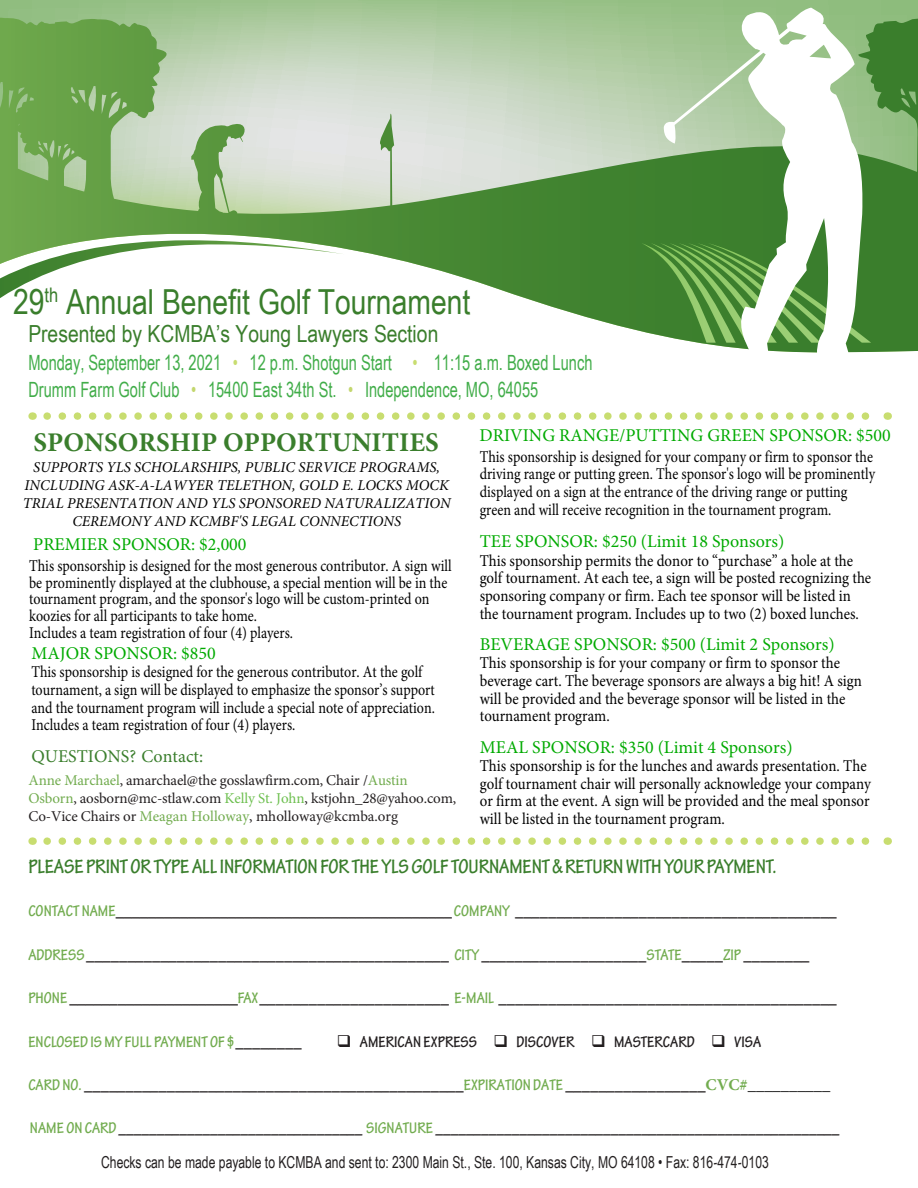
<style>
.page{position:relative;width:918px;height:1188px;background:#fff}
.page>*{position:absolute;margin:0;border:0;box-sizing:border-box;transform-origin:0 0}
.t1{font:34.5px "Arial Narrow";color:#3a7e2c}
.t2{font:700 27px "Minion Pro";color:#3a7e2c}
.t3{font:23.55px "Arial Narrow";color:#3a7e2c}
.t4{font:21px/26.7px "Arial Narrow";color:#41ad49;scale:.85 1}
.t5{font:700 condensed 21px "Tekton Pro";letter-spacing:-.01em;color:#3a7e2c}
.t6{font:18px "Minion Pro";color:#0a0}
.t7{font:18px "Minion Pro";color:#3a7e2c}
.t8{font:16.5px/17.7px "Minion Pro";color:#000;scale:.85 1}
.t9{font:16.5px/17.7px "Minion Pro";color:#000;scale:.9 1}
.t10{font:700 condensed 16.5px "Tekton Pro";color:#231f20}
.t11{font:16.5px/34.8px "Arial Narrow";color:#231f20;text-align:center;scale:.9 1}
.t12{font:700 condensed 16.5px "Tekton Pro";color:#72ac4f}
.t13{font:italic 15px/18px "Minion Pro";color:#000;text-align:center}
.t14{font:15px/18px "Minion Pro";letter-spacing:-.01em;color:#231f20}
.s1{color:#c8dd70}
.s2{color:#c3d76e}
.s3{color:#72ac4f}
.s4{color:#6dbf4f}
.s5{color:#231f20}
.s6{font-family:"Minion Pro";font-stretch:normal;color:#72ac4f}
.s7{font-family:"Minion Pro";font-weight:400;font-stretch:normal;color:#000}
.s8{font-family:"Tekton Pro";font-weight:700;font-stretch:condensed;color:#72ac4f}
.s9{font-family:"Tekton Pro";font-weight:700;font-style:italic}
.s10{font-family:"Tekton Pro";font-weight:700;font-stretch:condensed}
</style>
<div class="page">
<svg style="left:0;top:0;width:918px;height:18px;background:#9ac18a"></svg>
<svg style="left:0;top:18px;width:918px;height:334px"></svg>
<svg style="left:0;top:234px;width:345px;height:64px"></svg>
<svg style="left:641px;top:243px;width:230px;height:100px;background:#4b8a3d"></svg>
<svg style="left:663px;top:6px;width:200px;height:347px"></svg>
<svg style="left:47px;top:412px;width:823px;height:8px"></svg>
<svg style="left:47px;top:837px;width:823px;height:8px"></svg>
<p class="t1" style="left:13px;top:276px;width:459px">29<sup>th</sup> Annual Benefit Golf Tournament</p>
<p class="t3" style="left:28px;top:317px;width:412px">Presented by KCMBA’s Young Lawyers Section</p>
<p class="t4" style="left:28px;top:348px;width:665px">Monday, September 13, 2021 <span class="s1">•</span> 12 p.m. Shotgun Start <span class="s1">•</span> 11:15 a.m. Boxed Lunch<br>Drumm Farm Golf Club <span class="s2">•</span> 15400 East 34th St. <span class="s2">•</span> Independence, MO, 64055</p>
<p class="t6" style="left:480px;top:423px;width:413px">DRIVING RANGE/PUTTING GREEN SPONSOR: $500</p>
<p class="t8" style="left:480px;top:448px;width:467px">This sponsorship is designed for your company or firm to sponsor the driving range or putting green. The sponsor's logo will be prominently displayed on a sign at the entrance of the driving range or putting green and will receive recognition in the tournament program.</p>
<p class="t6" style="left:480px;top:530px;width:306px">TEE SPONSOR: $250 (Limit 18 Sponsors)</p>
<p class="t9" style="left:480px;top:552px;width:437px">This sponsorship permits the donor to “purchase” a hole at the golf tournament. At each tee, a sign will be posted recognizing the sponsoring company or firm. Each tee sponsor will be listed in the tournament program. Includes up to two (2) boxed lunches.</p>
<p class="t2" style="left:34px;top:423px;width:407px">SPONSORSHIP OPPORTUNITIES</p>
<p class="t13" style="left:23px;top:458px;width:429px">SUPPORTS YLS SCHOLARSHIPS, PUBLIC SERVICE PROGRAMS, INCLUDING ASK-A-LAWYER TELETHON, GOLD E. LOCKS MOCK TRIAL PRESENTATION AND YLS SPONSORED NATURALIZATION CEREMONY AND KCMBF'S LEGAL CONNECTIONS</p>
<p class="t6" style="left:33px;top:532px;width:215px">PREMIER SPONSOR: $2,000</p>
<p class="t8" style="left:29px;top:557px;width:499px;line-height:16.8px">This sponsorship is designed for the most generous contributor. A sign will be prominently displayed at the clubhouse, a special mention will be in the tournament program, and the sponsor's logo will be custom-printed on koozies for all participants to take home.<br>Includes a team registration of four (4) players.</p>
<p class="t6" style="left:480px;top:632px;width:356px">BEVERAGE SPONSOR: $500 (Limit 2 Sponsors)</p>
<p class="t9" style="left:480px;top:654px;width:426px">This sponsorship is for your company or firm to sponsor the beverage cart. The beverage sponsors are always a big hit! A sign will be provided and the beverage sponsor will be listed in the tournament program.</p>
<p class="t6" style="left:480px;top:735px;width:314px">MEAL SPONSOR: $350 (Limit 4 Sponsors)</p>
<p class="t9" style="left:480px;top:757px;width:436px">This sponsorship is for the lunches and awards presentation. The golf tournament chair will personally acknowledge your company or firm at the event. A sign will be provided and the meal sponsor will be listed in the tournament program.</p>
<p class="t6" style="left:31px;top:641px;width:186px">MAJOR SPONSOR: $850</p>
<p class="t8" style="left:31px;top:663px;width:476px">This sponsorship is designed for the generous contributor. At the golf tournament, a sign will be displayed to emphasize the sponsor’s support and the tournament program will include a special note of appreciation.<br>Includes a team registration of four (4) players.</p>
<p class="t7" style="left:31px;top:744px;width:173px">QUESTIONS? Contact:</p>
<p class="t14" style="left:29px;top:772px;width:429px"><span class="s3">Anne Marchael</span>, amarchael@the gosslawfirm.com, Chair /<span class="s3">Austin<br>Osborn</span>, aosborn@mc-stlaw.com <span class="s4">Kelly St. John</span>, kstjohn_28@yahoo.com,<br>Co-Vice Chairs or <span class="s3">Meagan Holloway</span>, mholloway@kcmba.org</p>
<p class="t5" style="left:28px;top:854px;width:750px">PLEASE PRINT OR TYPE ALL INFORMATION FOR THE YLS GOLF TOURNAMENT &amp; RETURN WITH YOUR PAYMENT.</p>
<p class="t10" style="left:28px;top:901px;width:810px"><span class="s3">CONTACT NAME</span>__________________________________________ <span class="s3">COMPANY</span> _______________________________________</p>
<p class="t10" style="left:28px;top:945px;width:783px"><span class="s3">ADDRESS</span>____________________________________________ <span class="s3">CITY</span> ____________________<span class="s3">STATE</span>_____<span class="s3">ZIP</span> ________</p>
<p class="t10" style="left:28px;top:988px;width:810px"><span class="s3">PHONE</span> _____________________<span class="s3">FAX</span>_______________________ <span class="s3">E-MAIL</span> _________________________________________</p>
<p class="t12" style="left:28px;top:1032px;width:275px">ENCLOSED IS MY FULL PAYMENT OF $<span class="s5">________</span></p>
<p class="t10" style="left:337px;top:1032px;width:426px">❑ AMERICAN EXPRESS ❑ DISCOVER ❑ MASTERCARD ❑ VISA</p>
<p class="t10" style="left:28px;top:1075px;width:804px"><span class="s3">CARD NO.</span> ______________________________________________<span class="s3">EXPIRATION DATE</span> _________________<span class="s6">CVC#</span><span class="s7">__________</span></p>
<p class="t11" style="left:30px;top:1109px;width:901px"><span class="s8">NAME ON CARD</span> <span class="s9">________________________________</span> <span class="s8">SIGNATURE</span> <span class="s9">_____________________________________________________<br></span>Checks can be made payable to KCMBA and sent to: 2300 Main St., Ste. 100, Kansas City, MO 64108 • Fax: 816<span class="s10">-</span>474<span class="s10">-</span>0103</p>
</div>
